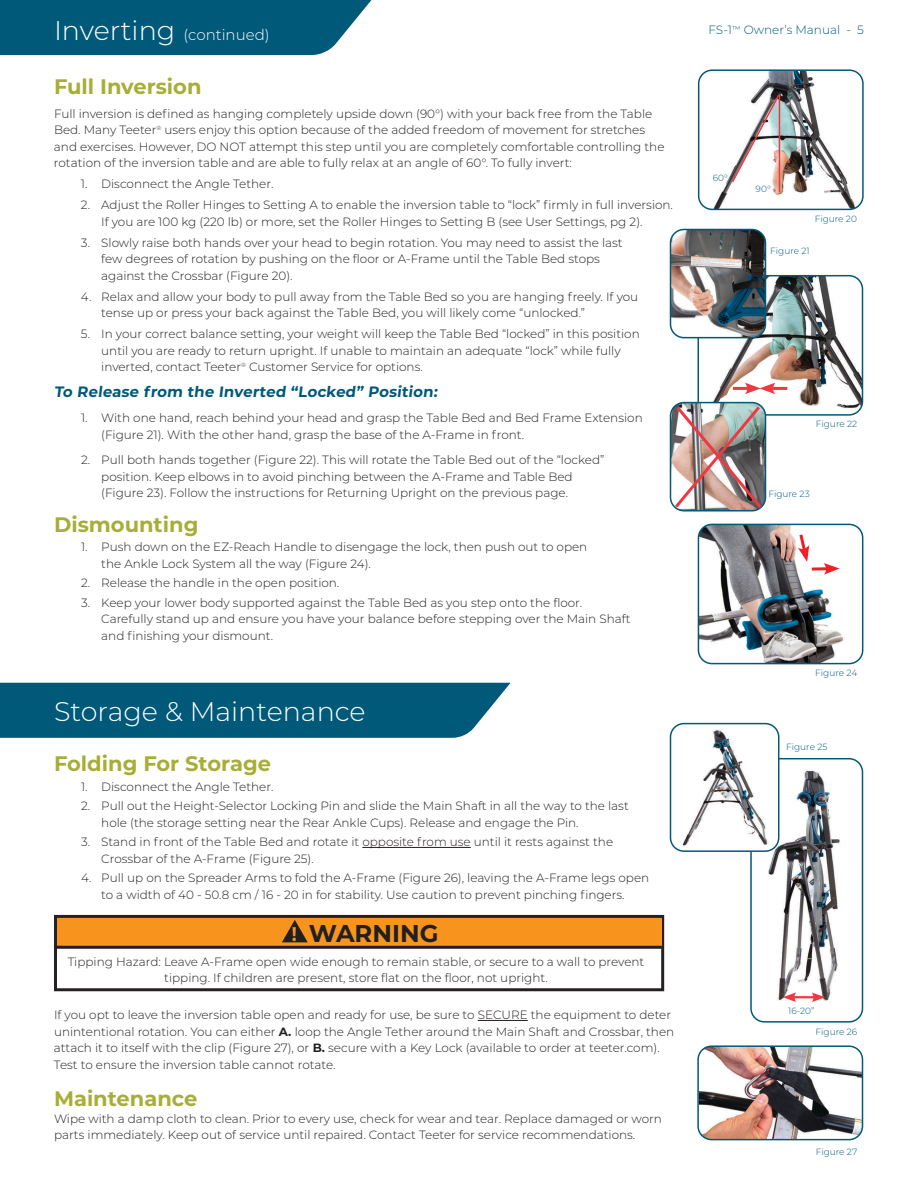
<style>
.page{position:relative;width:918px;height:1188px;background:#fff}
.page>*{position:absolute;margin:0;border:0;box-sizing:border-box;transform-origin:0 0}
.t1{font:300 27px "Montserrat";color:#fff}
.t2{font:700 24.3px "Montserrat";color:#231f20}
.t3{font:700 21px "Montserrat";color:#a7ae37}
.t4{font:700 15px "Montserrat";color:#005979}
.t5{font:300 15px "Montserrat";color:#fff}
.t6{font:300 12px/16.5px "Montserrat";color:#231f20}
.t7{font:300 12px "Montserrat";color:#005979}
.t8{font:300 9px "Montserrat";color:#005979}
.s1{font-size:27px}
.s2{font-size:19.8px;color:#f7941d}
.s3{font-weight:700}
</style>
<div class="page">
<img style="left:701px;top:277px;width:161px;height:136px">
<div style="left:698px;top:275px;width:165px;height:141px;border:2px solid #005979;border-radius:14px"></div>
<div style="left:670px;top:402px;width:96px;height:109px;border:2px solid #005979;border-radius:14px"></div>
<img style="left:706px;top:72px;width:155px;height:136px">
<div style="left:698px;top:69px;width:166px;height:141px;border:2px solid #005979;border-radius:14px"></div>
<hr style="left:733px;top:387px;width:17px;height:3px;background:#ef3942">
<hr style="left:770px;top:387px;width:17px;height:3px;background:#ef3942">
<svg style="left:745px;top:383px;width:31px;height:11px"></svg>
<img style="left:672px;top:403px;width:93px;height:108px">
<svg style="left:731px;top:93px;width:50px;height:91px"></svg>
<hr style="left:779px;top:94px;width:1px;height:98px;background:#ef3942">
<div style="left:0;top:0;width:372px;height:55px;background:#005979"></div>
<hr style="left:362px;top:847px;width:109px;height:1px;background:#231f20">
<img style="left:753px;top:761px;width:87px;height:259px">
<div style="left:750px;top:758px;width:113px;height:265px;border:2px solid #005979;border-radius:14px"></div>
<hr style="left:792px;top:996px;width:24px;height:2px;background:#ef3942">
<svg style="left:812px;top:992px;width:13px;height:10px"></svg>
<svg style="left:783px;top:992px;width:13px;height:10px"></svg>
<div style="left:671px;top:724px;width:108px;height:127px;background:#fff;border-radius:14px"></div>
<img style="left:677px;top:724px;width:96px;height:127px">
<div style="left:670px;top:723px;width:109px;height:129px;border:2px solid #005979;border-radius:14px"></div>
<div style="left:54px;top:915px;width:610px;height:76px;border:3px solid #231f20"></div>
<div style="left:57px;top:918px;width:604px;height:28px;background:#f7941d"></div>
<hr style="left:56px;top:946px;width:606px;height:3px;background:#231f20">
<img style="left:700px;top:1048px;width:162px;height:92px">
<div style="left:697px;top:1045px;width:166px;height:95px;border:2px solid #005979;border-radius:14px"></div>
<svg style="left:282px;top:920px;width:26px;height:22px"></svg>
<div style="left:0;top:683px;width:511px;height:55px;background:#005979"></div>
<hr style="left:478px;top:1020px;width:50px;height:1px;background:#231f20">
<img style="left:670px;top:230px;width:95px;height:108px">
<div style="left:670px;top:229px;width:96px;height:109px;border:2px solid #005979;border-radius:14px"></div>
<img style="left:698px;top:524px;width:165px;height:140px">
<div style="left:698px;top:524px;width:165px;height:140px;border:2px solid #005979;border-radius:14px"></div>
<svg style="left:812px;top:567px;width:12px;height:4px"></svg>
<svg style="left:824px;top:563px;width:16px;height:12px"></svg>
<svg style="left:797px;top:531px;width:12px;height:31px"></svg>
<p class="t5" style="left:54px;top:27px;width:217px"><span class="s1">Inverting</span> (continued)</p>
<p class="t7" style="left:708px;top:24px;width:157px">FS-1<sup>™</sup> Owner’s Manual - 5</p>
<h3 class="t3" style="left:54px;top:77px;width:149px">Full Inversion</h3>
<p class="t6" style="left:54px;top:106px;width:612px">Full inversion is defined as hanging completely upside down (90°) with your back free from the Table Bed. Many Teeter<sup>®</sup> users enjoy this option because of the added freedom of movement for stretches and exercises. However, DO NOT attempt this step until you are completely comfortable controlling the rotation of the inversion table and are able to fully relax at an angle of 60°. To fully invert:</p>
<p class="t6" style="left:81px;top:176px;width:194px">1. Disconnect the Angle Tether.</p>
<p class="t6" style="left:101px;top:197px;width:573px;text-indent:-20px">2. Adjust the Roller Hinges to Setting A to enable the inversion table to “lock” firmly in full inversion.<br>If you are 100 kg (220 lb) or more, set the Roller Hinges to Setting B (see User Settings, pg 2).</p>
<p class="t6" style="left:101px;top:235px;width:523px;text-indent:-20px">3. Slowly raise both hands over your head to begin rotation. You may need to assist the last few degrees of rotation by pushing on the floor or A-Frame until the Table Bed stops against the Crossbar (Figure 20).</p>
<p class="t6" style="left:101px;top:289px;width:539px;text-indent:-20px">4. Relax and allow your body to pull away from the Table Bed so you are hanging freely. If you tense up or press your back against the Table Bed, you will likely come “unlocked.”</p>
<p class="t6" style="left:101px;top:326px;width:540px;text-indent:-20px">5. In your correct balance setting, your weight will keep the Table Bed “locked” in this position until you are ready to return upright. If unable to maintain an adequate “lock” while fully inverted, contact Teeter<sup>®</sup> Customer Service for options.</p>
<p class="t4" style="left:54px;top:385px;width:387px">To Release f rom the Inverted “Locked” Position:</p>
<p class="t6" style="left:101px;top:410px;width:543px;text-indent:-20px">1. With one hand, reach behind your head and grasp the Table Bed and Bed Frame Extension (Figure 21). With the other hand, grasp the base of the A-Frame in front.</p>
<p class="t6" style="left:101px;top:452px;width:505px;text-indent:-20px">2. Pull both hands together (Figure 22). This will rotate the Table Bed out of the “locked” position. Keep elbows in to avoid pinching between the A-Frame and Table Bed (Figure 23). Follow the instructions for Returning Upright on the previous page.</p>
<h3 class="t3" style="left:54px;top:515px;width:146px">Dismounting</h3>
<p class="t6" style="left:101px;top:539px;width:488px;text-indent:-20px">1. Push down on the EZ-Reach Handle to disengage the lock, then push out to open the Ankle Lock System all the way (Figure 24).</p>
<p class="t6" style="left:81px;top:575px;width:260px">2. Release the handle in the open position.</p>
<p class="t6" style="left:101px;top:595px;width:531px;text-indent:-20px">3. Keep your lower body supported against the Table Bed as you step onto the floor.<br>Carefully stand up and ensure you have your balance before stepping over the Main Shaft and finishing your dismount.</p>
<h1 class="t1" style="left:54px;top:698px;width:313px">Storage &amp; Maintenance</h1>
<h3 class="t3" style="left:54px;top:755px;width:219px">Folding For Storage</h3>
<p class="t6" style="left:81px;top:779px;width:194px">1. Disconnect the Angle Tether.</p>
<p class="t6" style="left:101px;top:798px;width:529px;text-indent:-20px">2. Pull out the Height-Selector Locking Pin and slide the Main Shaft in all the way to the last hole (the storage setting near the Rear Ankle Cups). Release and engage the Pin.</p>
<p class="t6" style="left:101px;top:834px;width:513px;text-indent:-20px">3. Stand in front of the Table Bed and rotate it opposite from use until it rests against the<br>Crossbar of the A-Frame (Figure 25).</p>
<p class="t6" style="left:81px;top:870px;width:570px;text-align:center">4. Pull up on the Spreader Arms to fold the A-Frame (Figure 26), leaving the A-Frame legs open to a width of 40 - 50.8 cm / 16 - 20 in for stability. Use caution to prevent pinching fingers.</p>
<h2 class="t2" style="left:292px;top:923px;width:148px"><span class="s2">!</span> WARNING</h2>
<p class="t6" style="left:68px;top:954px;width:578px;text-align:center">Tipping Hazard: Leave A-Frame open wide enough to remain stable, or secure to a wall to prevent tipping. If children are present, store flat on the floor, not upright.</p>
<p class="t6" style="left:54px;top:1007px;width:622px">If you opt to leave the inversion table open and ready for use, be sure to SECURE the equipment to deter unintentional rotation. You can either <span class="s3">A.</span> loop the Angle Tether around the Main Shaft and Crossbar, then attach it to itself with the clip (Figure 27), or <span class="s3">B.</span> secure with a Key Lock (available to order at teeter.com).<br>Test to ensure the inversion table cannot rotate.</p>
<h3 class="t3" style="left:54px;top:1090px;width:145px">Maintenance</h3>
<p class="t6" style="left:54px;top:1111px;width:609px">Wipe with a damp cloth to clean. Prior to every use, check for wear and tear. Replace damaged or worn parts immediately. Keep out of service until repaired. Contact Teeter for service recommendations.</p>
<p class="t8" style="left:713px;top:173px;width:17px">60°</p>
<p class="t8" style="left:756px;top:185px;width:17px">90°</p>
<p class="t8" style="left:815px;top:214px;width:44px">Figure 20</p>
<p class="t8" style="left:770px;top:247px;width:41px">Figure 21</p>
<p class="t8" style="left:816px;top:420px;width:43px">Figure 22</p>
<p class="t8" style="left:768px;top:490px;width:43px">Figure 23</p>
<p class="t8" style="left:815px;top:669px;width:43px">Figure 24</p>
<p class="t8" style="left:786px;top:743px;width:43px">Figure 25</p>
<p class="t8" style="left:788px;top:1007px;width:28px">16-20”</p>
<p class="t8" style="left:816px;top:1028px;width:43px">Figure 26</p>
<p class="t8" style="left:816px;top:1147px;width:43px">Figure 27</p>
</div>
